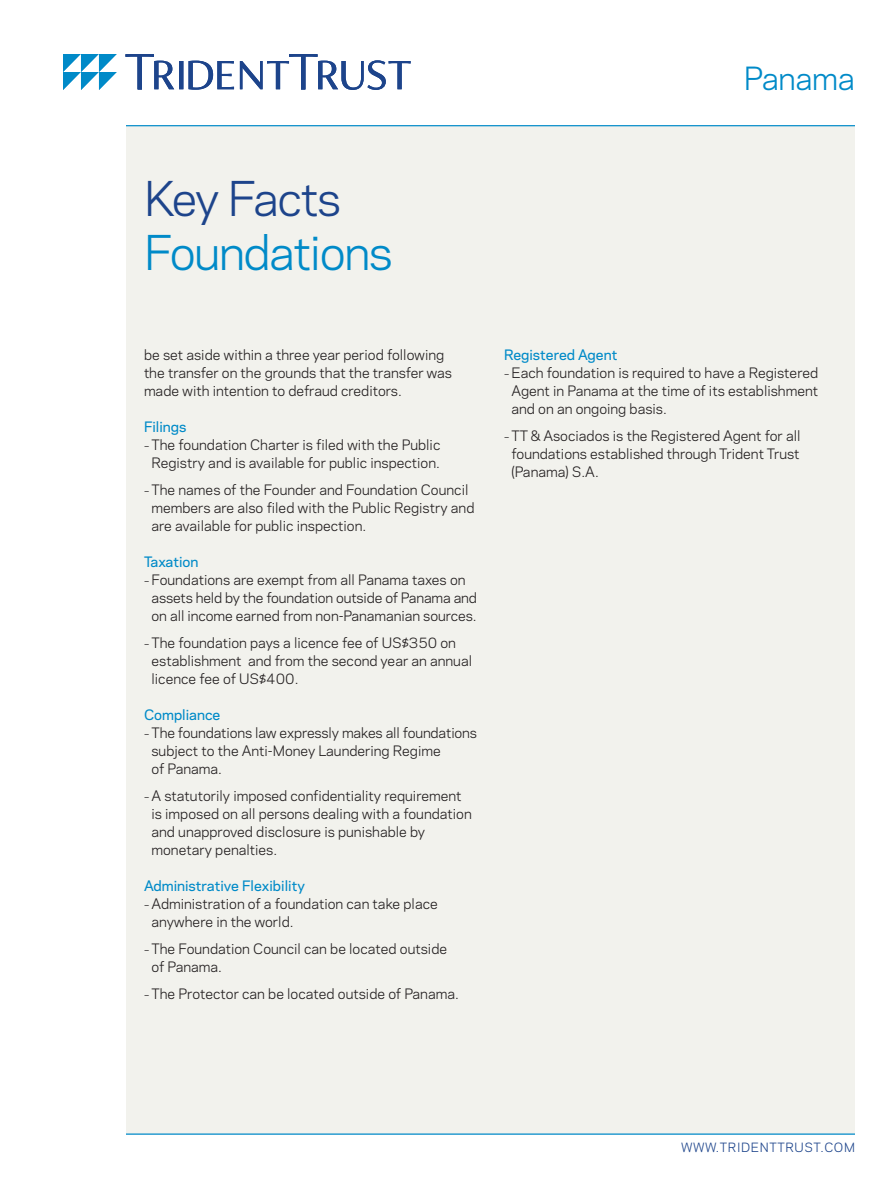
<style>
.page{position:relative;width:891px;height:1188px;background:#fff}
.page>*{position:absolute;margin:0;border:0;box-sizing:border-box;transform-origin:0 0}
.t1{font:45px "Polaris";letter-spacing:-.03em;color:#008ac8}
.t2{font:45px "Polaris";letter-spacing:-.04em;color:#1d448b}
.t3{font:30px "Polaris";letter-spacing:-.01em;color:#008ac8}
._1st_Paragraph{font:13.5px/18px "Polaris";color:#231f20}
.Head_1{font:500 13.5px "Polaris";color:#008ac8}
.t4{font:12px "Polaris";letter-spacing:.05em;color:#1d448b}
.s1{font-size:10.5px}
</style>
<div class="page">
<div style="left:126px;top:126px;width:729px;height:1008px;background:#f2f2ed"></div>
<hr style="left:126px;top:126px;width:729px;height:1px;background:#008ac8">
<hr style="left:126px;top:1134px;width:729px;height:1px;background:#008ac8">
<svg style="left:126px;top:54px;width:285px;height:36px"></svg>
<svg style="left:63px;top:54px;width:54px;height:36px"></svg>
<h2 class="t3" style="left:744px;top:56px;width:113px">Panama</h2>
<h1 class="t2" style="left:144px;top:165px;width:199px">Key Facts</h1>
<h1 class="t1" style="left:144px;top:219px;width:250px">Foundations</h1>
<p class="_1st_Paragraph" style="left:144px;top:345px;width:310px">be set aside within a three year period following the transfer on the grounds that the transfer was made with intention to defraud creditors.</p>
<p class="Head_1" style="left:144px;top:417px;width:44px">Filings</p>
<p class="_1st_Paragraph" style="left:144px;top:435px;width:298px;text-align:center"><span class="s1">–</span> The foundation Charter is filed with the Public<br>Registry and is available for public inspection.</p>
<p class="_1st_Paragraph" style="left:152px;top:480px;width:324px;text-indent:-8px"><span class="s1">–</span> The names of the Founder and Foundation Council members are also filed with the Public Registry and are available for public inspection.</p>
<p class="Head_1" style="left:144px;top:552px;width:56px">Taxation</p>
<p class="_1st_Paragraph" style="left:152px;top:570px;width:327px;text-indent:-8px"><span class="s1">–</span> Foundations are exempt from all Panama taxes on assets held by the foundation outside of Panama and on all income earned from non-Panamanian sources.</p>
<p class="_1st_Paragraph" style="left:152px;top:633px;width:322px;text-indent:-8px"><span class="s1">–</span> The foundation pays a licence fee of US$350 on establishment and from the second year an annual licence fee of US$400.</p>
<p class="Head_1" style="left:144px;top:705px;width:78px">Compliance</p>
<p class="_1st_Paragraph" style="left:152px;top:723px;width:327px;text-indent:-8px"><span class="s1">–</span> The foundations law expressly makes all foundations subject to the Anti-Money Laundering Regime<br>of Panama.</p>
<p class="_1st_Paragraph" style="left:152px;top:786px;width:322px;text-indent:-8px"><span class="s1">–</span> A statutorily imposed confidentiality requirement is imposed on all persons dealing with a foundation and unapproved disclosure is punishable by monetary penalties.</p>
<p class="Head_1" style="left:144px;top:876px;width:162px">Administrative Flexibility</p>
<p class="_1st_Paragraph" style="left:152px;top:894px;width:288px;text-indent:-8px"><span class="s1">–</span> Administration of a foundation can take place anywhere in the world.</p>
<p class="_1st_Paragraph" style="left:152px;top:939px;width:297px;text-indent:-8px"><span class="s1">–</span> The Foundation Council can be located outside of Panama.</p>
<p class="_1st_Paragraph" style="left:144px;top:984px;width:316px"><span class="s1">–</span> The Protector can be located outside of Panama.</p>
<p class="Head_1" style="left:504px;top:345px;width:115px">Registered Agent</p>
<p class="_1st_Paragraph" style="left:512px;top:363px;width:308px;text-align:justify;text-indent:-8px"><span class="s1">–</span> Each foundation is required to have a Registered Agent in Panama at the time of its establishment and on an ongoing basis.</p>
<p class="_1st_Paragraph" style="left:512px;top:426px;width:290px;text-align:justify;text-indent:-8px"><span class="s1">–</span> TT &amp; Asociados is the Registered Agent for all foundations established through Trident Trust (Panama) S.A.</p>
<p class="t4" style="left:681px;top:1138px;width:175px">WWW.TRIDENTTRUST.COM</p>
</div>
